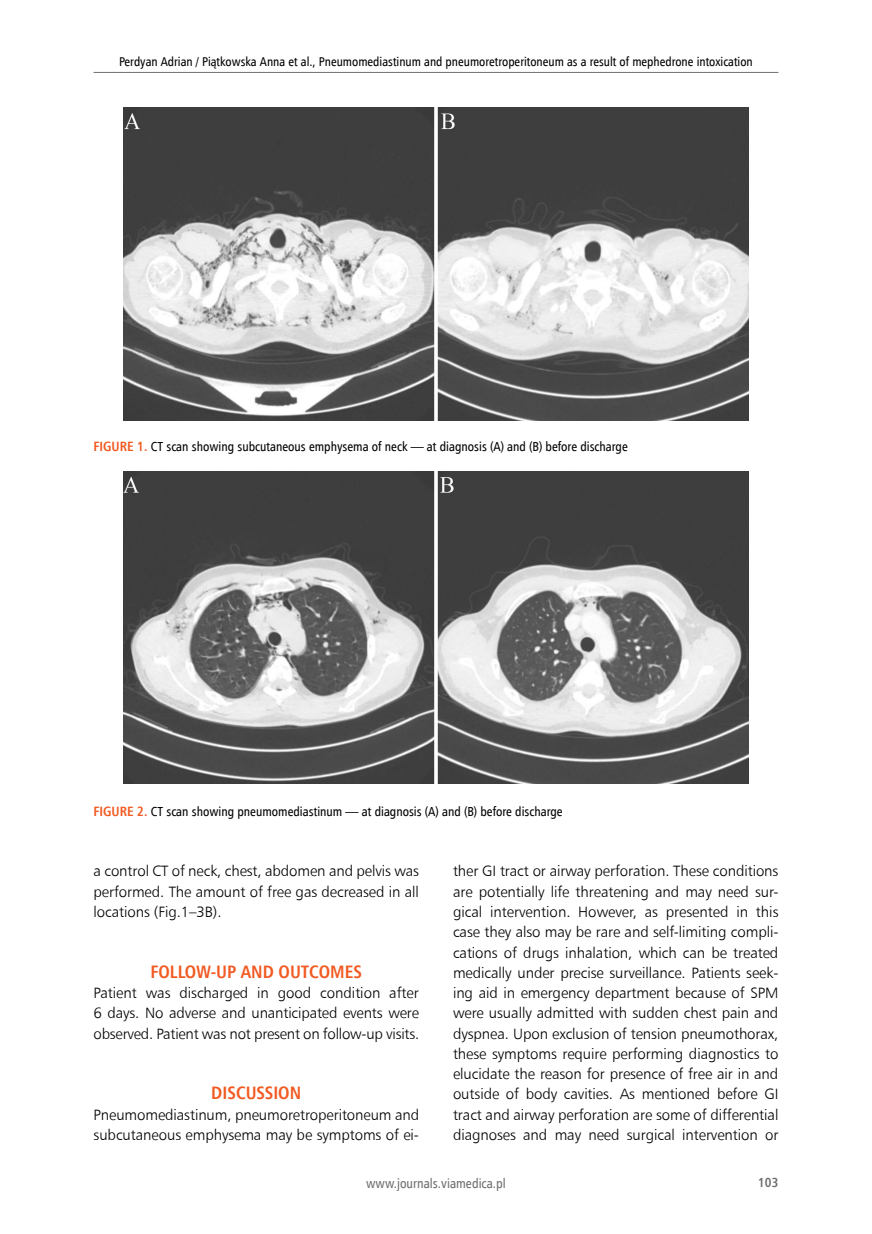
<style>
.page{position:relative;width:872px;height:1234px;background:#fff}
.page>*{position:absolute;margin:0;border:0;box-sizing:border-box;transform-origin:0 0}
.t1{font:700 18px "Humnst 777 Cn EU";color:#f15a22}
.t2{font:15px/20.2px "Humnst 777 Lt EU";letter-spacing:-.005em;color:#000;text-align:justify}
.t3{font:13.5px "Humnst 777 Cn EU";color:#6d6e71}
.t4{font:700 13.2px "Humnst 777 Cn EU";color:#6d6e71}
.t5{font:13.05px "Humnst 777 Cn EU";color:#000}
.t6{font:12.75px "Humnst 777 Cn EU";color:#000}
.s1{font-weight:700;font-size:13.5px;color:#f15a22}
</style>
<div class="page">
<hr style="left:94px;top:72px;width:684px;height:1px;background:#6d6e71">
<img style="left:124px;top:108px;width:624px;height:312px">
<img style="left:124px;top:471px;width:624px;height:312px">
<p class="t6" style="left:119px;top:54px;width:635px">Perdyan Adrian / Piątkowska Anna et al., Pneumomediastinum and pneumoretroperitoneum as a result of mephedrone intoxication</p>
<p class="t5" style="left:94px;top:438px;width:536px"><span class="s1">FIGURE 1.</span> CT scan showing subcutaneous emphysema of neck — at diagnosis (A) and (B) before discharge</p>
<p class="t5" style="left:94px;top:802px;width:471px"><span class="s1">FIGURE 2.</span> CT scan showing pneumomediastinum — at diagnosis (A) and (B) before discharge</p>
<p class="t2" style="left:94px;top:860px;width:327px">a control CT of neck, chest, abdomen and pelvis was performed. The amount of free gas decreased in all locations (Fig.1–3B).</p>
<p class="t1" style="left:150px;top:959px;width:213px">FOLLOW-UP AND OUTCOMES</p>
<p class="t2" style="left:94px;top:982px;width:327px">Patient was discharged in good condition after 6 days. No adverse and unanticipated events were observed. Patient was not present on follow-up visits.</p>
<p class="t1" style="left:211px;top:1081px;width:91px">DISCUSSION</p>
<p class="t2" style="left:94px;top:1103px;width:327px">Pneumomediastinum, pneumoretroperitoneum and subcutaneous emphysema may be symptoms of ei-</p>
<p class="t2" style="left:453px;top:860px;width:327px">ther GI tract or airway perforation. These conditions are potentially life threatening and may need sur&shy;gical intervention. However, as presented in this case they also may be rare and self-limiting compli&shy;cations of drugs inhalation, which can be treated medically under precise surveillance. Patients seek&shy;ing aid in emergency department because of SPM were usually admitted with sudden chest pain and dyspnea. Upon exclusion of tension pneumothorax, these symptoms require performing diagnostics to elucidate the reason for presence of free air in and outside of body cavities. As mentioned before GI tract and airway perforation are some of differential diagnoses and may need surgical intervention or</p>
<p class="t3" style="left:366px;top:1174px;width:141px">www.journals.viamedica.pl</p>
<p class="t4" style="left:758px;top:1173px;width:22px">103</p>
</div>
